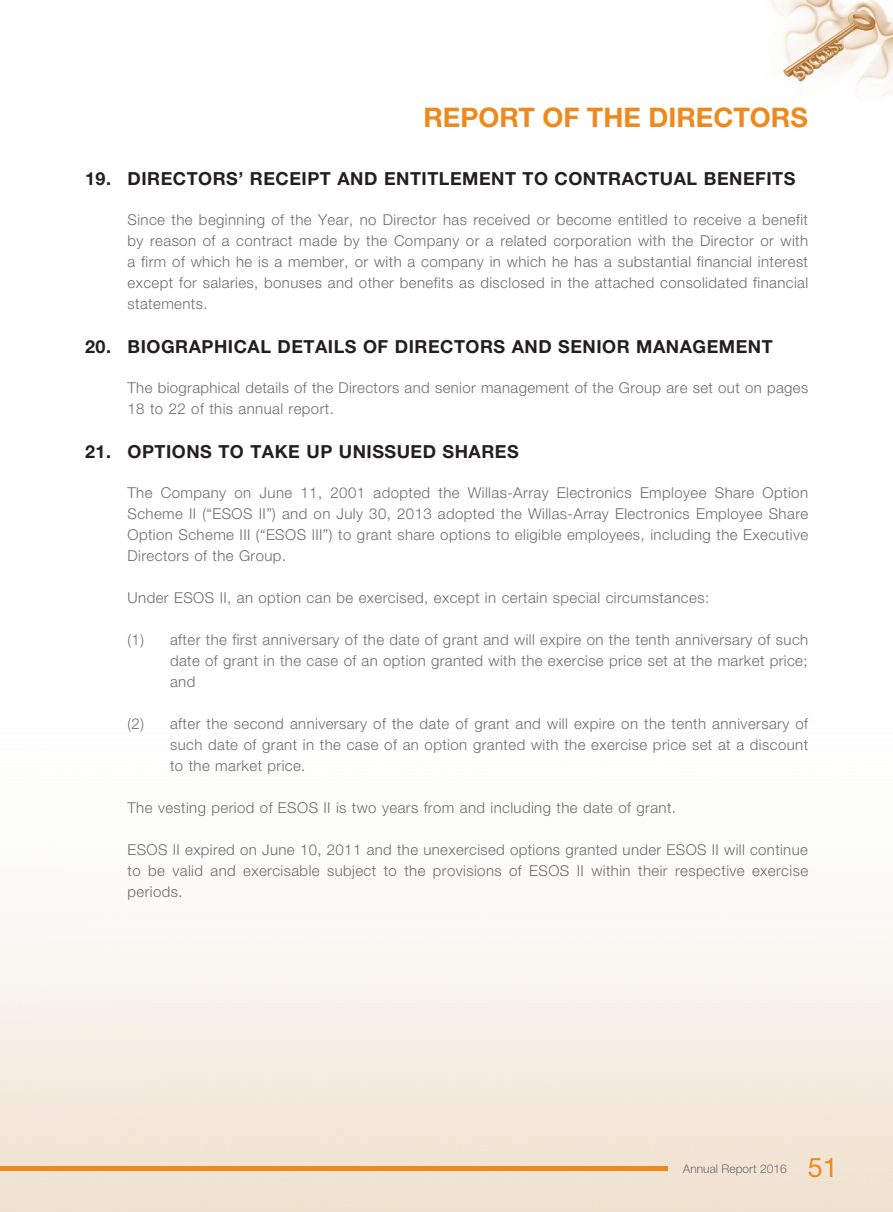
<style>
.page{position:relative;width:893px;height:1212px;background:#fff}
.page>*{position:absolute;margin:0;border:0;box-sizing:border-box;transform-origin:0 0}
.t1{font:700 27px "Helvetica Neue LT Std";color:#ed891d}
.t2{font:27px "Helvetica Neue LT Std";color:#ed891d}
.t3{font:700 18px "Helvetica Neue LT Std";letter-spacing:.03em;color:#231f20}
.t4{font:300 15px/21px "Helvetica Neue LT Std";letter-spacing:.03em;color:#6c6d70;text-align:justify}
.t5{font:300 12px "Helvetica Neue LT Std";color:#6c6d70}
</style>
<div class="page">
<img style="left:0;top:0;width:893px;height:1212px">
<div style="left:0;top:1166px;width:668px;height:5px;background:#ed891d"></div>
<h1 class="t1" style="left:423px;top:100px;width:386px">REPORT OF THE DIRECTORS</h1>
<p class="t3" style="left:85px;top:167px;width:712px">19. DIRECTORS’ RECEIPT AND ENTITLEMENT TO CONTRACTUAL BENEFITS</p>
<p class="t4" style="left:128px;top:208px;width:682px">Since the beginning of the Year, no Director has received or become entitled to receive a benefit by reason of a contract made by the Company or a related corporation with the Director or with a firm of which he is a member, or with a company in which he has a substantial financial interest except for salaries, bonuses and other benefits as disclosed in the attached consolidated financial statements.</p>
<p class="t3" style="left:85px;top:335px;width:689px">20. BIOGRAPHICAL DETAILS OF DIRECTORS AND SENIOR MANAGEMENT</p>
<p class="t4" style="left:128px;top:376px;width:682px">The biographical details of the Directors and senior management of the Group are set out on pages<br>18 to 22 of this annual report.</p>
<p class="t3" style="left:85px;top:440px;width:435px">21. OPTIONS TO TAKE UP UNISSUED SHARES</p>
<p class="t4" style="left:128px;top:481px;width:682px">The Company on June 11, 2001 adopted the Willas-Array Electronics Employee Share Option Scheme II (“ESOS II”) and on July 30, 2013 adopted the Willas-Array Electronics Employee Share Option Scheme III (“ESOS III”) to grant share options to eligible employees, including the Executive Directors of the Group.</p>
<p class="t4" style="left:128px;top:586px;width:583px">Under ESOS II, an option can be exercised, except in certain special circumstances:</p>
<p class="t4" style="left:170px;top:628px;width:640px;text-indent:-43px">(1) after the first anniversary of the date of grant and will expire on the tenth anniversary of such date of grant in the case of an option granted with the exercise price set at the market price; and</p>
<p class="t4" style="left:170px;top:712px;width:640px;text-indent:-43px">(2) after the second anniversary of the date of grant and will expire on the tenth anniversary of such date of grant in the case of an option granted with the exercise price set at a discount to the market price.</p>
<p class="t4" style="left:128px;top:796px;width:550px">The vesting period of ESOS II is two years from and including the date of grant.</p>
<p class="t4" style="left:128px;top:838px;width:682px">ESOS II expired on June 10, 2011 and the unexercised options granted under ESOS II will continue to be valid and exercisable subject to the provisions of ESOS II within their respective exercise periods.</p>
<p class="t5" style="left:683px;top:1161px;width:105px">Annual Report 2016</p>
<h1 class="t2" style="left:808px;top:1151px;width:32px">51</h1>
</div>
